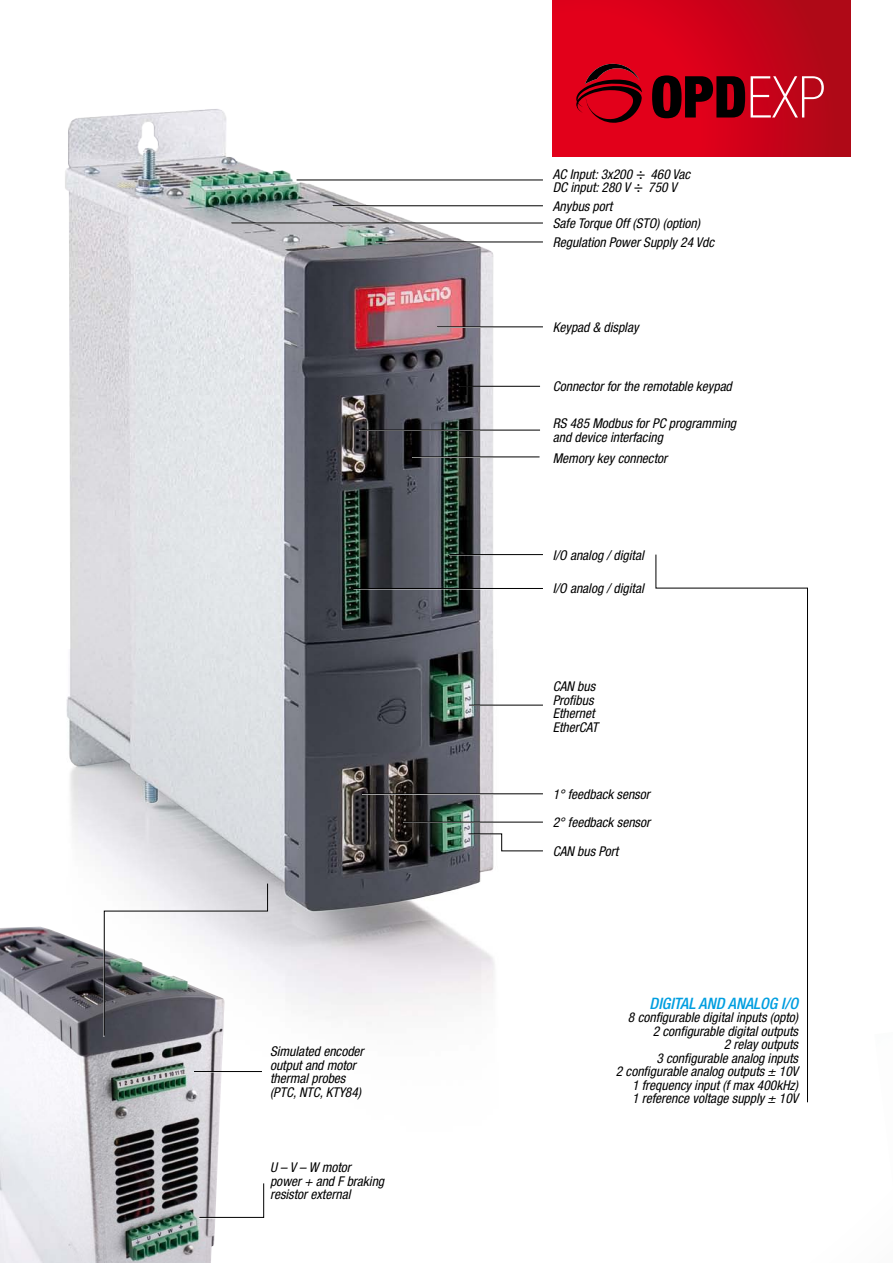
<style>
.page{position:relative;width:893px;height:1263px;background:#fff}
.page>*{position:absolute;margin:0;border:0;box-sizing:border-box;transform-origin:0 0}
.t1{font:900 condensed 57.75px "Helvetica Neue";color:#000}
.t2{font:italic 500 condensed 15.75px "Helvetica Neue";color:#009ee0}
.t3{font:italic condensed 13.5px/13.5px "Helvetica Neue";color:#000}
.s1{font-weight:100;color:#fff}
.s2{font-family:"Lucida Grande";font-style:normal;font-stretch:normal}
</style>
<div class="page">
<img style="left:65px;top:109px;width:429px;height:802px">
<svg style="left:553px;top:0;width:297px;height:156px;background:#cf0219"></svg>
<img style="left:0;top:927px;width:224px;height:336px">
<hr style="left:297px;top:180px;width:246px;height:1px;background:#000">
<hr style="left:231px;top:223px;width:312px;height:1px;background:#000">
<hr style="left:333px;top:206px;width:210px;height:1px;background:#fff">
<hr style="left:333px;top:205px;width:210px;height:1px;background:#000">
<hr style="left:376px;top:242px;width:167px;height:1px;background:#000">
<hr style="left:437px;top:327px;width:106px;height:1px;background:#fff">
<hr style="left:437px;top:326px;width:106px;height:1px;background:#000">
<hr style="left:353px;top:589px;width:190px;height:1px;background:#fff">
<hr style="left:354px;top:588px;width:189px;height:1px;background:#000">
<hr style="left:449px;top:555px;width:94px;height:1px;background:#fff">
<hr style="left:449px;top:554px;width:94px;height:1px;background:#000">
<svg style="left:655px;top:554px;width:153px;height:549px"></svg>
<hr style="left:469px;top:705px;width:74px;height:1px;background:#000">
<hr style="left:362px;top:794px;width:181px;height:1px;background:#fff">
<hr style="left:362px;top:793px;width:181px;height:1px;background:#000">
<hr style="left:404px;top:822px;width:139px;height:1px;background:#000">
<svg style="left:104px;top:883px;width:164px;height:153px"></svg>
<svg style="left:468px;top:833px;width:75px;height:19px"></svg>
<hr style="left:460px;top:386px;width:80px;height:1px;background:#000">
<hr style="left:412px;top:457px;width:128px;height:1px;background:#fff">
<hr style="left:412px;top:456px;width:128px;height:1px;background:#000">
<hr style="left:360px;top:430px;width:180px;height:1px;background:#000">
<svg style="left:576px;top:64px;width:66px;height:59px;background:#a20113"></svg>
<hr style="left:194px;top:1072px;width:68px;height:1px;background:#fff">
<hr style="left:194px;top:1071px;width:68px;height:1px;background:#000">
<svg style="left:199px;top:1182px;width:65px;height:36px"></svg>
<p class="t3" style="left:270px;top:1044px;width:95px">Simulated encoder output and motor thermal probes (PTC, NTC, KTY84)</p>
<p class="t3" style="left:270px;top:1160px;width:116px">U–V–Wmotor power + and F braking resistor external</p>
<h1 class="t1" style="left:651px;top:61px;width:176px">OPD<span class="s1">EXP</span></h1>
<p class="t3" style="left:553px;top:167px;width:139px">AC Input: 3x200 <span class="s2">÷</span> 460 Vac<br>DC input: 280 V <span class="s2">÷</span> 750 V</p>
<p class="t3" style="left:553px;top:199px;width:61px">Anybus port</p>
<p class="t3" style="left:553px;top:235px;width:163px">Regulation Power Supply 24 Vdc</p>
<p class="t3" style="left:553px;top:216px;width:149px">Safe Torque Off (STO) (option)</p>
<p class="t3" style="left:553px;top:320px;width:87px">Keypad &amp; display</p>
<p class="t3" style="left:553px;top:380px;width:181px">Connector for the remotable keypad</p>
<p class="t3" style="left:553px;top:417px;width:185px">RS 485 Modbus for PC programming and device interfacing</p>
<p class="t3" style="left:553px;top:451px;width:116px">Memory key connector</p>
<p class="t3" style="left:553px;top:548px;width:92px">I/O analog / digital</p>
<p class="t3" style="left:553px;top:582px;width:92px">I/O analog / digital</p>
<p class="t3" style="left:553px;top:679px;width:47px">CAN bus<br>Profibus<br>Ethernet<br>EtherCAT</p>
<p class="t3" style="left:553px;top:779px;width:99px;line-height:28.7px;text-align:justify">1° feedback sensor 2° feedback sensor CAN bus Port</p>
<p class="t2" style="left:650px;top:994px;width:150px">DIGITAL AND ANALOG I/O</p>
<p class="t3" style="left:616px;top:1011px;width:184px;text-align:right">8 configurable digital inputs (opto)<br>2 configurable digital outputs<br>2 relay outputs<br>3 configurable analog inputs<br>2 configurable analog outputs ± 10V<br>1 frequency input (f max 400kHz)<br>1 reference voltage supply ± 10V</p>
</div>
